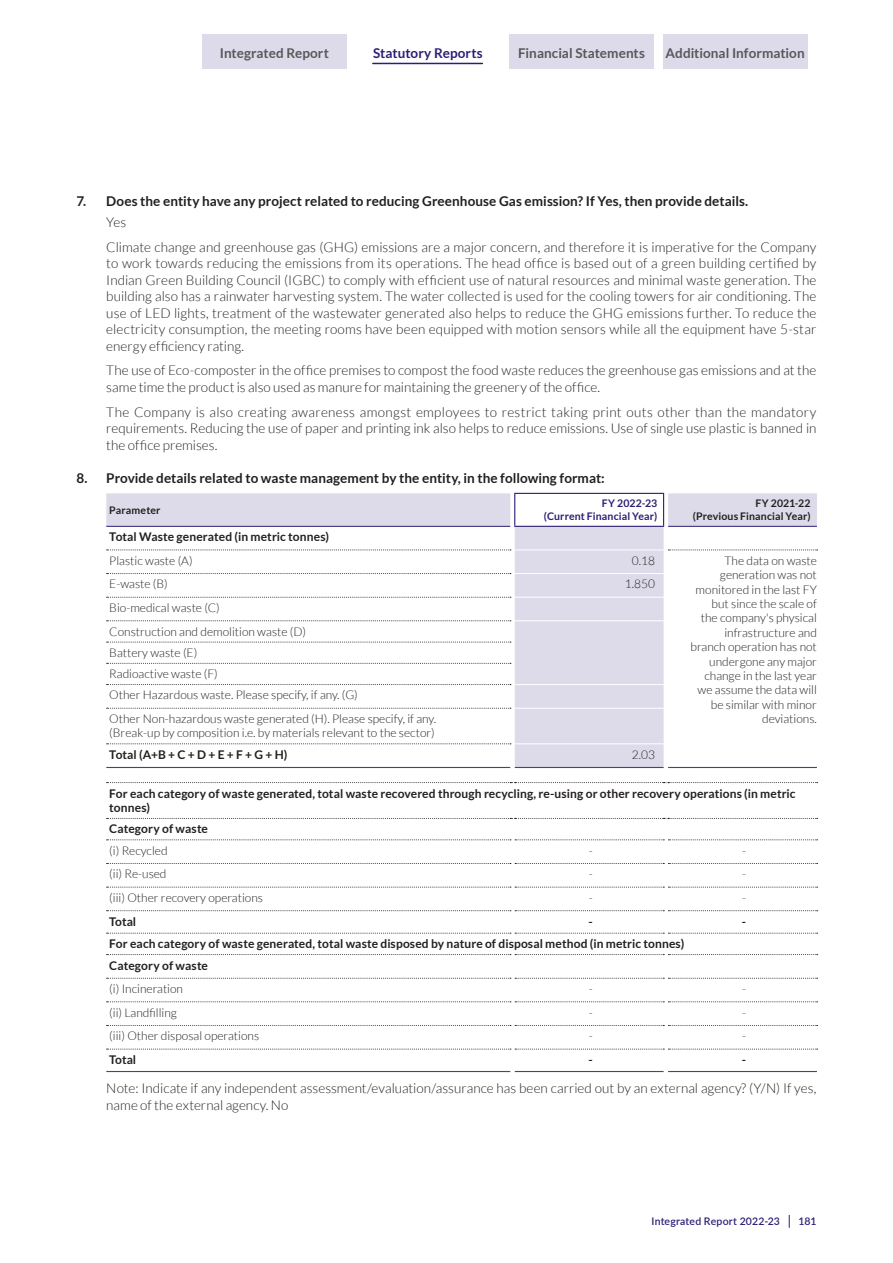
<style>
.page{position:relative;width:893px;height:1263px;background:#fff}
.page>*{position:absolute;margin:0;border:0;box-sizing:border-box;transform-origin:0 0}
.t1{font:300 13.5px/16.5px "Lato";letter-spacing:.005em;color:#231f20}
.t2{font:700 13.5px "Lato";color:#231f20}
.t3{font:700 13.5px "Lato";color:#57585a}
.t4{font:700 13.5px "Lato";letter-spacing:.005em;color:#2a1f75}
.t5{font:300 12px/14.4px "Lato";color:#231f20}
.t6{font:700 12px/14.4px "Lato";letter-spacing:.005em;color:#231f20}
.t7{font:700 10.5px/12.6px "Lato";letter-spacing:.01em;color:#231f20;text-align:right}
.t8{font:700 10.5px/12.6px "Lato";letter-spacing:.01em;color:#2a1f75;text-align:right}
.t9{font:600 10.5px "Lato";letter-spacing:.02em;color:#2a1f75}
</style>
<div class="page">
<svg style="left:106px;top:493px;width:711px;height:274px"></svg>
<svg style="left:107px;top:550px;width:404px;height:1px"></svg>
<svg style="left:668px;top:550px;width:150px;height:1px"></svg>
<svg style="left:107px;top:573px;width:404px;height:1px"></svg>
<svg style="left:107px;top:597px;width:404px;height:1px"></svg>
<svg style="left:107px;top:620px;width:404px;height:1px"></svg>
<svg style="left:107px;top:642px;width:404px;height:1px"></svg>
<svg style="left:107px;top:663px;width:404px;height:1px"></svg>
<svg style="left:107px;top:684px;width:404px;height:1px"></svg>
<svg style="left:107px;top:708px;width:404px;height:1px"></svg>
<svg style="left:107px;top:743px;width:404px;height:1px"></svg>
<hr style="left:515px;top:550px;width:149px;height:1px;background:#fff">
<hr style="left:515px;top:573px;width:149px;height:1px;background:#fff">
<hr style="left:515px;top:597px;width:149px;height:1px;background:#fff">
<hr style="left:515px;top:620px;width:149px;height:1px;background:#fff">
<hr style="left:515px;top:684px;width:149px;height:1px;background:#fff">
<hr style="left:515px;top:708px;width:149px;height:1px;background:#fff">
<hr style="left:106px;top:526px;width:404px;height:1px;background:#2a1f75">
<hr style="left:106px;top:767px;width:404px;height:1px;background:#484088">
<hr style="left:668px;top:767px;width:149px;height:1px;background:#484088">
<hr style="left:514px;top:493px;width:150px;height:1px;background:#2a1f75">
<hr style="left:514px;top:494px;width:1px;height:32px;background:#2a1f75">
<hr style="left:663px;top:494px;width:1px;height:32px;background:#2a1f75">
<hr style="left:514px;top:526px;width:150px;height:1px;background:#2a1f75">
<hr style="left:668px;top:526px;width:149px;height:1px;background:#2a1f75">
<hr style="left:515px;top:743px;width:149px;height:1px;background:#fff">
<hr style="left:515px;top:767px;width:149px;height:1px;background:#484088">
<svg style="left:107px;top:818px;width:711px;height:1px"></svg>
<svg style="left:107px;top:839px;width:711px;height:1px"></svg>
<svg style="left:107px;top:863px;width:711px;height:1px"></svg>
<svg style="left:107px;top:887px;width:711px;height:1px"></svg>
<svg style="left:107px;top:910px;width:711px;height:1px"></svg>
<svg style="left:107px;top:933px;width:711px;height:1px"></svg>
<svg style="left:107px;top:954px;width:711px;height:1px"></svg>
<svg style="left:107px;top:978px;width:711px;height:1px"></svg>
<svg style="left:107px;top:1001px;width:711px;height:1px"></svg>
<svg style="left:107px;top:1025px;width:711px;height:1px"></svg>
<svg style="left:107px;top:1049px;width:711px;height:1px"></svg>
<svg style="left:107px;top:782px;width:711px;height:1px"></svg>
<hr style="left:106px;top:1071px;width:404px;height:1px;background:#484088">
<hr style="left:515px;top:1071px;width:149px;height:1px;background:#484088">
<hr style="left:668px;top:1071px;width:149px;height:1px;background:#484088">
<svg style="left:789px;top:1215px;width:1px;height:13px"></svg>
<div style="left:509px;top:35px;width:145px;height:34px;background:#dddbea"></div>
<div style="left:663px;top:35px;width:144px;height:34px;background:#dddbea"></div>
<div style="left:202px;top:35px;width:145px;height:34px;background:#dddbea"></div>
<hr style="left:373px;top:63px;width:109px;height:1px;background:#2a1f75">
<p class="t3" style="left:220px;top:45px;width:111px">Integrated Report</p>
<p class="t4" style="left:373px;top:45px;width:111px">Statutory Reports</p>
<p class="t3" style="left:518px;top:45px;width:128px">Financial Statements</p>
<p class="t3" style="left:666px;top:45px;width:141px">Additional Information</p>
<p class="t2" style="left:77px;top:194px;width:673px">7. Does the entity have any project related to reducing Greenhouse Gas emission? If Yes, then provide details.</p>
<p class="t1" style="left:106px;top:210px;width:712px;line-height:24.8px">Yes<br>Climate change and greenhouse gas (GHG) emissions are a major concern, and therefore it is imperative for the Company</p>
<p class="t1" style="left:106px;top:255px;width:712px;text-align:justify">to work towards reducing the emissions from its operations. The head office is based out of a green building certified by Indian Green Building Council (IGBC) to comply with efficient use of natural resources and minimal waste generation. The building also has a rainwater harvesting system. The water collected is used for the cooling towers for air conditioning. The use of LED lights, treatment of the wastewater generated also helps to reduce the GHG emissions further. To reduce the electricity consumption, the meeting rooms have been equipped with motion sensors while all the equipment have 5-star energy efficiency rating.</p>
<p class="t1" style="left:106px;top:362px;width:712px">The use of Eco-composter in the office premises to compost the food waste reduces the greenhouse gas emissions and at the same time the product is also used as manure for maintaining the greenery of the office.</p>
<p class="t1" style="left:106px;top:404px;width:712px;text-align:justify">The Company is also creating awareness amongst employees to restrict taking print outs other than the mandatory requirements. Reducing the use of paper and printing ink also helps to reduce emissions. Use of single use plastic is banned in the office premises.</p>
<p class="t2" style="left:77px;top:470px;width:530px">8. Provide details related to waste management by the entity, in the following format:</p>
<p class="t7" style="left:109px;top:503px;width:53px">Parameter</p>
<p class="t8" style="left:544px;top:497px;width:115px">FY 2022-23<br>(Current Financial Year)</p>
<p class="t7" style="left:693px;top:497px;width:119px">FY 2021-22<br>(Previous Financial Year)</p>
<p class="t6" style="left:109px;top:530px;width:221px">Total Waste generated (in metric tonnes)</p>
<p class="t5" style="left:109px;top:553px;width:85px">Plastic waste (A)</p>
<p class="t5" style="left:632px;top:553px;width:25px">0.18</p>
<p class="t5" style="left:690px;top:553px;width:128px;text-align:right">The data on waste generation was not monitored in the last FY but since the scale of<br>the company's physical infrastructure and branch operation has not undergone any major change in the last year we assume the data will be similar with minor deviations.</p>
<p class="t5" style="left:109px;top:577px;width:60px">E-waste (B)</p>
<p class="t5" style="left:625px;top:577px;width:32px">1.850</p>
<p class="t5" style="left:109px;top:596px;width:198px;line-height:23.7px">Bio-medical waste (C)<br>Construction and demolition waste (D)</p>
<p class="t5" style="left:109px;top:642px;width:250px;line-height:21.3px">Battery waste (E)<br>Radioactive waste (F)<br>Other Hazardous waste. Please specify, if any. (G)</p>
<p class="t5" style="left:109px;top:712px;width:328px">Other Non-hazardous waste generated (H). Please specify, if any. (Break-up by composition i.e. by materials relevant to the sector)</p>
<p class="t6" style="left:109px;top:747px;width:180px">Total (A+B + C + D + E + F + G + H)</p>
<p class="t5" style="left:632px;top:747px;width:25px">2.03</p>
<p class="t6" style="left:109px;top:786px;width:688px">For each category of waste generated, total waste recovered through recycling, re-using or other recovery operations (in metric tonnes)</p>
<p class="t6" style="left:109px;top:822px;width:100px">Category of waste</p>
<p class="t5" style="left:109px;top:843px;width:60px">(i) Recycled</p>
<p class="t5" style="left:589px;top:843px;width:5px">-</p>
<p class="t5" style="left:742px;top:843px;width:5px">-</p>
<p class="t5" style="left:109px;top:867px;width:59px">(ii) Re-used</p>
<p class="t5" style="left:589px;top:867px;width:5px">-</p>
<p class="t5" style="left:742px;top:867px;width:5px">-</p>
<p class="t5" style="left:109px;top:890px;width:155px">(iii) Other recovery operations</p>
<p class="t5" style="left:589px;top:890px;width:5px">-</p>
<p class="t5" style="left:742px;top:890px;width:5px">-</p>
<p class="t6" style="left:109px;top:914px;width:28px">Total</p>
<p class="t6" style="left:588px;top:914px;width:6px">-</p>
<p class="t6" style="left:742px;top:914px;width:6px">-</p>
<p class="t6" style="left:109px;top:933px;width:576px;line-height:21.5px">For each category of waste generated, total waste disposed by nature of disposal method (in metric tonnes)<br>Category of waste</p>
<p class="t5" style="left:109px;top:982px;width:75px">(i) Incineration</p>
<p class="t5" style="left:589px;top:982px;width:5px">-</p>
<p class="t5" style="left:742px;top:982px;width:5px">-</p>
<p class="t5" style="left:109px;top:1005px;width:69px">(ii) Landfilling</p>
<p class="t5" style="left:589px;top:1005px;width:5px">-</p>
<p class="t5" style="left:742px;top:1005px;width:5px">-</p>
<p class="t5" style="left:109px;top:1029px;width:151px">(iii) Other disposal operations</p>
<p class="t5" style="left:589px;top:1029px;width:5px">-</p>
<p class="t5" style="left:742px;top:1029px;width:5px">-</p>
<p class="t6" style="left:109px;top:1052px;width:28px">Total</p>
<p class="t6" style="left:589px;top:1052px;width:6px">-</p>
<p class="t6" style="left:742px;top:1052px;width:6px">-</p>
<p class="t1" style="left:106px;top:1080px;width:712px">Note: Indicate if any independent assessment/evaluation/assurance has been carried out by an external agency? (Y/N) If yes, name of the external agency. No</p>
<p class="t9" style="left:651px;top:1214px;width:130px">Integrated Report 2022-23</p>
<p class="t9" style="left:799px;top:1214px;width:19px">181</p>
</div>
